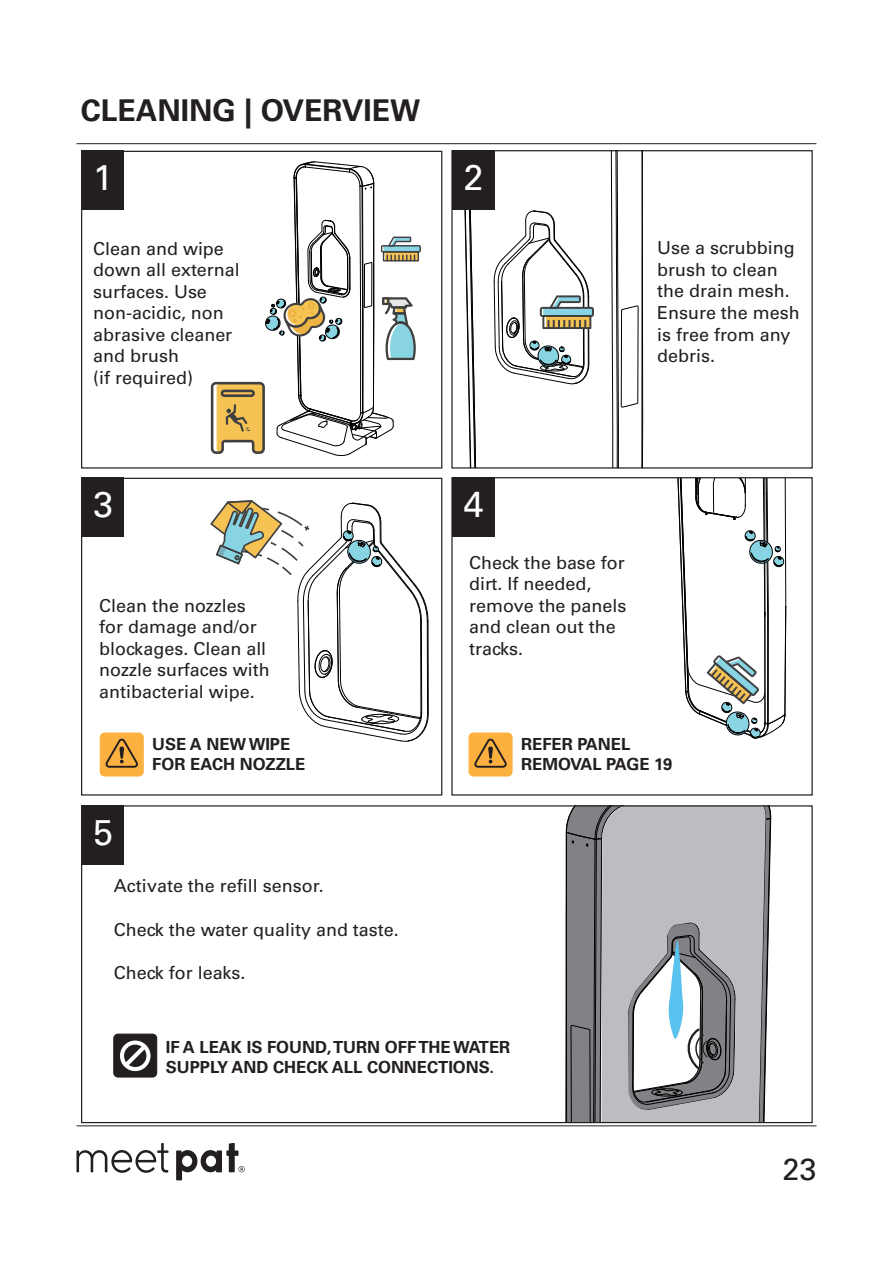
<style>
.page{position:relative;width:893px;height:1263px;background:#fff}
.page>*{position:absolute;margin:0;border:0;box-sizing:border-box;transform-origin:0 0}
.t1{font:35.85px "Univers LT Std";color:#fff}
.t2{font:30.6px "Univers LT Std";color:#231f20}
.t3{font:700 30px "Univers LT Std";color:#231f20}
.t4{font:18px/21.6px "Univers LT Std";color:#231f20}
.t5{font:700 16.65px/20px "Univers LT Std";color:#231f20}
</style>
<div class="page">
<hr style="left:76px;top:143px;width:740px;height:1px;background:#231f20">
<hr style="left:76px;top:1125px;width:740px;height:1px;background:#231f20">
<svg style="left:76px;top:1143px;width:92px;height:30px"></svg>
<svg style="left:176px;top:1143px;width:69px;height:37px"></svg>
<svg style="left:81px;top:150px;width:732px;height:319px"></svg>
<svg style="left:462px;top:209px;width:17px;height:259px"></svg>
<svg style="left:611px;top:143px;width:32px;height:326px"></svg>
<svg style="left:494px;top:211px;width:100px;height:173px"></svg>
<div style="left:452px;top:150px;width:42px;height:59px;background:#231f20"></div>
<svg style="left:81px;top:477px;width:732px;height:319px"></svg>
<div style="left:452px;top:477px;width:42px;height:59px;background:#231f20"></div>
<div style="left:82px;top:805px;width:42px;height:59px;background:#231f20"></div>
<svg style="left:210px;top:143px;width:219px;height:617px"></svg>
<div style="left:100px;top:733px;width:43px;height:43px;background:#fbb03f;border-radius:4px"></div>
<div style="left:100px;top:733px;width:44px;height:44px;border:1px solid #fbb03f;border-radius:4px"></div>
<svg style="left:105px;top:739px;width:33px;height:29px"></svg>
<div style="left:469px;top:733px;width:43px;height:43px;background:#fbb03f;border-radius:4px"></div>
<div style="left:468px;top:733px;width:44px;height:44px;border:1px solid #fbb03f;border-radius:4px"></div>
<svg style="left:474px;top:739px;width:33px;height:29px"></svg>
<svg style="left:673px;top:479px;width:114px;height:260px"></svg>
<div style="left:114px;top:1034px;width:43px;height:43px;background:#231f20;border-radius:4px"></div>
<div style="left:113px;top:1034px;width:44px;height:44px;border:1px solid #231f20;border-radius:4px"></div>
<svg style="left:120px;top:1041px;width:31px;height:30px"></svg>
<svg style="left:565px;top:805px;width:206px;height:318px;background:#a5a8ab"></svg>
<h3 class="t3" style="left:81px;top:98px;width:341px">CLEANING | OVERVIEW</h3>
<h1 class="t1" style="left:93px;top:162px;width:21px">1</h1>
<p class="t4" style="left:93px;top:238px;width:148px">Clean and wipe down all external surfaces. Use non-acidic, non abrasive cleaner and brush<br>(if required)</p>
<h1 class="t1" style="left:463px;top:162px;width:21px">2</h1>
<p class="t4" style="left:657px;top:238px;width:144px">Use a scrubbing brush to clean the drain mesh.<br>Ensure the mesh is free from any debris.</p>
<h1 class="t1" style="left:93px;top:489px;width:21px">3</h1>
<h1 class="t1" style="left:463px;top:489px;width:21px">4</h1>
<p class="t4" style="left:99px;top:596px;width:172px">Clean the nozzles for damage and/or blockages. Clean all nozzle surfaces with antibacterial wipe.</p>
<p class="t4" style="left:469px;top:552px;width:159px">Check the base for dirt. If needed, remove the panels and clean out the tracks.</p>
<h1 class="t1" style="left:93px;top:817px;width:21px">5</h1>
<p class="t5" style="left:152px;top:736px;width:155px">USE A NEW WIPE<br>FOR EACH NOZZLE</p>
<p class="t5" style="left:521px;top:736px;width:153px">REFER PANEL<br>REMOVAL PAGE 19</p>
<p class="t4" style="left:114px;top:876px;width:211px">Activate the refill sensor.</p>
<p class="t4" style="left:114px;top:919px;width:287px">Check the water quality and taste.</p>
<p class="t4" style="left:114px;top:962px;width:133px">Check for leaks.</p>
<p class="t5" style="left:166px;top:1038px;width:346px">IF A LEAK IS FOUND, TURN OFF THE WATER<br>SUPPLY AND CHECK ALL CONNECTIONS.</p>
<h2 class="t2" style="left:782px;top:1157px;width:36px">23</h2>
</div>
